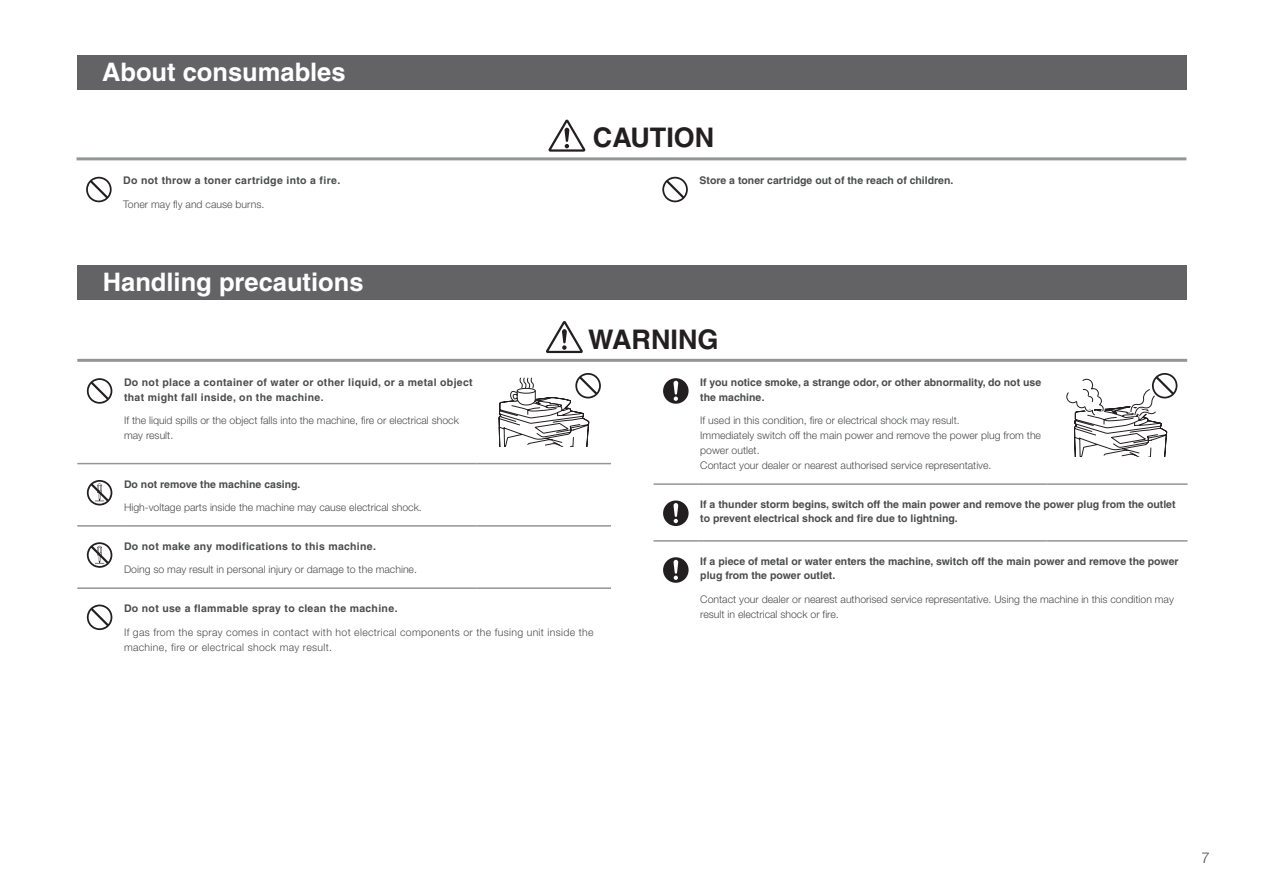
<style>
.page{position:relative;width:1263px;height:893px;background:#fff}
.page>*{position:absolute;margin:0;border:0;box-sizing:border-box;transform-origin:0 0}
.table_icon{font:700 27px "Helvetica";color:#231f20}
.title_2{font:700 25.5px "Helvetica";color:#fff}
.t1{font:300 15px "Helvetica Neue";color:#4b4c4d}
.safety_body{font:300 10.5px/15px "Helvetica Neue";color:#4b4c4d}
.safety_body_bold{font:700 10.5px/14.2px "Helvetica";color:#4b4c4d}
.safety_body_bold-2{font:700 10.5px/15px "Helvetica";letter-spacing:.03em;color:#4b4c4d}
.safety_body-2{font:300 10.5px/15px "Helvetica Neue";letter-spacing:.03em;color:#4b4c4d}
</style>
<div class="page">
<svg style="left:86px;top:177px;width:26px;height:25px"></svg>
<div style="left:77px;top:55px;width:1109px;height:34px;background:#636366"></div>
<hr style="left:77px;top:157px;width:1109px;height:3px;background:#939598">
<svg style="left:548px;top:120px;width:37px;height:32px"></svg>
<svg style="left:662px;top:177px;width:26px;height:25px"></svg>
<hr style="left:77px;top:463px;width:45px;height:1px;background:#939598">
<hr style="left:122px;top:463px;width:354px;height:1px;background:#939598">
<hr style="left:476px;top:463px;width:135px;height:1px;background:#939598">
<hr style="left:77px;top:525px;width:45px;height:2px;background:#939598">
<hr style="left:122px;top:525px;width:354px;height:2px;background:#939598">
<hr style="left:476px;top:525px;width:135px;height:2px;background:#939598">
<hr style="left:77px;top:587px;width:45px;height:2px;background:#939598">
<hr style="left:122px;top:587px;width:354px;height:2px;background:#939598">
<hr style="left:476px;top:587px;width:135px;height:2px;background:#939598">
<svg style="left:87px;top:378px;width:25px;height:26px"></svg>
<svg style="left:87px;top:480px;width:25px;height:25px"></svg>
<svg style="left:87px;top:542px;width:25px;height:26px"></svg>
<svg style="left:87px;top:605px;width:25px;height:25px"></svg>
<svg style="left:499px;top:373px;width:102px;height:73px"></svg>
<div style="left:77px;top:265px;width:1110px;height:34px;background:#636366"></div>
<hr style="left:77px;top:359px;width:1110px;height:3px;background:#939598">
<svg style="left:546px;top:321px;width:37px;height:32px"></svg>
<hr style="left:653px;top:540px;width:45px;height:2px;background:#939598">
<hr style="left:698px;top:540px;width:348px;height:2px;background:#939598">
<hr style="left:1046px;top:540px;width:141px;height:2px;background:#939598">
<hr style="left:653px;top:483px;width:45px;height:2px;background:#939598">
<hr style="left:698px;top:483px;width:348px;height:2px;background:#939598">
<hr style="left:1046px;top:483px;width:141px;height:2px;background:#939598">
<svg style="left:663px;top:378px;width:25px;height:26px"></svg>
<svg style="left:663px;top:500px;width:25px;height:26px"></svg>
<svg style="left:663px;top:557px;width:25px;height:26px"></svg>
<svg style="left:1066px;top:373px;width:111px;height:84px"></svg>
<p class="title_2" style="left:102px;top:57px;width:245px">About consumables</p>
<p class="safety_body_bold-2" style="left:123px;top:173px;width:219px">Do not throw a toner cartridge into a fire.</p>
<p class="safety_body" style="left:123px;top:196px;width:143px">Toner may fly and cause burns.</p>
<p class="title_2" style="left:103px;top:267px;width:262px">Handling precautions</p>
<p class="table_icon" style="left:593px;top:121px;width:123px">CAUTION</p>
<p class="safety_body_bold" style="left:699px;top:173px;width:255px">Store a toner cartridge out of the reach of children.</p>
<p class="table_icon" style="left:588px;top:323px;width:132px">WARNING</p>
<p class="safety_body_bold" style="left:700px;top:374px;width:342px;line-height:15px">If you notice smoke, a strange odor, or other abnormality, do not use the machine.</p>
<p class="safety_body" style="left:700px;top:413px;width:261px">If used in this condition, fire or electrical shock may result.</p>
<p class="safety_body" style="left:700px;top:428px;width:342px">Immediately switch off the main power and remove the power plug from the power outlet.</p>
<p class="safety_body" style="left:700px;top:458px;width:293px">Contact your dealer or nearest authorised service representative.</p>
<p class="safety_body_bold" style="left:700px;top:497px;width:477px">If a thunder storm begins, switch off the main power and remove the power plug from the outlet to prevent electrical shock and fire due to lightning.</p>
<p class="safety_body_bold" style="left:700px;top:554px;width:480px">If a piece of metal or water enters the machine, switch off the main power and remove the power plug from the power outlet.</p>
<p class="safety_body" style="left:700px;top:591px;width:475px">Contact your dealer or nearest authorised service representative. Using the machine in this condition may result in electrical shock or fire.</p>
<p class="safety_body_bold-2" style="left:124px;top:374px;width:350px">Do not place a container of water or other liquid, or a metal object that might fall inside, on the machine.</p>
<p class="safety_body" style="left:124px;top:413px;width:336px">If the liquid spills or the object falls into the machine, fire or electrical shock may result.</p>
<p class="safety_body_bold" style="left:124px;top:476px;width:178px">Do not remove the machine casing.</p>
<p class="safety_body" style="left:124px;top:500px;width:299px">High-voltage parts inside the machine may cause electrical shock.</p>
<p class="safety_body_bold-2" style="left:124px;top:538px;width:254px">Do not make any modifications to this machine.</p>
<p class="safety_body" style="left:124px;top:562px;width:294px">Doing so may result in personal injury or damage to the machine.</p>
<p class="safety_body_bold-2" style="left:124px;top:601px;width:275px">Do not use a flammable spray to clean the machine.</p>
<p class="safety_body-2" style="left:124px;top:624px;width:471px">If gas from the spray comes in contact with hot electrical components or the fusing unit inside the machine, fire or electrical shock may result.</p>
<h3 class="t1" style="left:1201px;top:849px;width:10px">7</h3>
</div>
